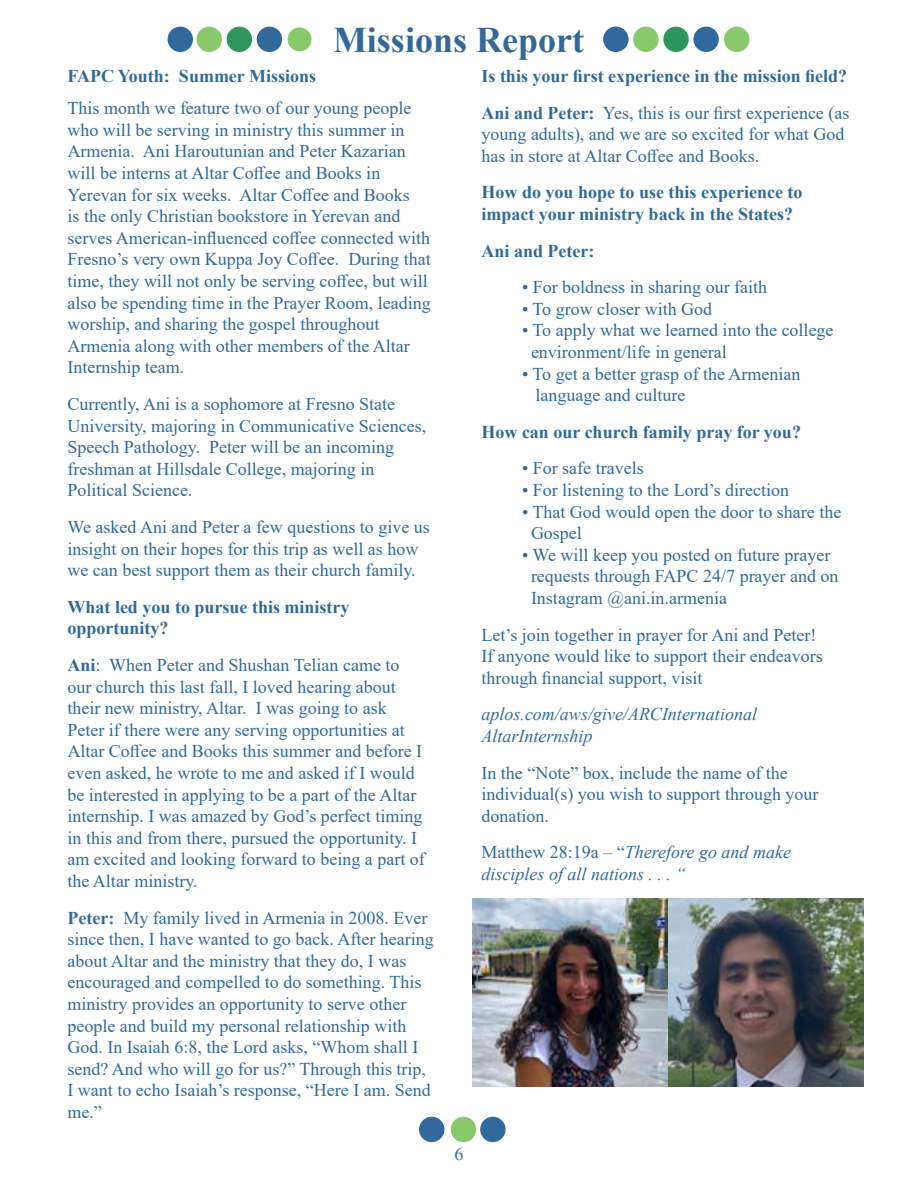
<style>
.page{position:relative;width:918px;height:1188px;background:#fff}
.page>*{position:absolute;margin:0;border:0;box-sizing:border-box;transform-origin:0 0}
.t1{font:700 36px "Times New Roman";color:#33689a}
.t2{font:18px/21.6px "Times New Roman";color:#30699d}
.t3{font:700 18px/21.6px "Times New Roman";color:#30699d}
.t4{font:italic 18px/21.6px "Times New Roman";color:#30699d}
.t5{font:18px "Times New Roman";color:#33699d}
.s1{font-weight:700}
.s2{font-weight:400}
.s3{font-style:normal}
</style>
<div class="page">
<div style="left:168px;top:27px;width:24px;height:24px;background:#31699c;border-radius:50%"></div>
<div style="left:168px;top:27px;width:25px;height:25px;border:2px solid #31699c;border-radius:50%"></div>
<div style="left:725px;top:27px;width:24px;height:24px;background:#8ac86c;border-radius:50%"></div>
<div style="left:724px;top:27px;width:25px;height:25px;border:2px solid #8ac86c;border-radius:50%"></div>
<div style="left:197px;top:27px;width:24px;height:24px;background:#8ac86c;border-radius:50%"></div>
<div style="left:197px;top:27px;width:25px;height:25px;border:2px solid #8ac86c;border-radius:50%"></div>
<div style="left:227px;top:27px;width:24px;height:24px;background:#2d975c;border-radius:50%"></div>
<div style="left:227px;top:27px;width:25px;height:25px;border:2px solid #2d975c;border-radius:50%"></div>
<div style="left:258px;top:27px;width:23px;height:24px;background:#31699d;border-radius:50%"></div>
<div style="left:257px;top:27px;width:25px;height:25px;border:2px solid #31699d;border-radius:50%"></div>
<div style="left:288px;top:27px;width:24px;height:24px;background:#8ac86c;border-radius:50%"></div>
<div style="left:604px;top:27px;width:24px;height:24px;background:#31699d;border-radius:50%"></div>
<div style="left:603px;top:27px;width:26px;height:25px;border:2px solid #31699d;border-radius:50%"></div>
<div style="left:634px;top:27px;width:24px;height:24px;background:#8ac86c;border-radius:50%"></div>
<div style="left:633px;top:27px;width:26px;height:25px;border:2px solid #8ac86c;border-radius:50%"></div>
<div style="left:664px;top:27px;width:24px;height:24px;background:#2b975c;border-radius:50%"></div>
<div style="left:663px;top:27px;width:26px;height:25px;border:2px solid #2b975c;border-radius:50%"></div>
<div style="left:694px;top:27px;width:24px;height:24px;background:#31699d;border-radius:50%"></div>
<div style="left:693px;top:27px;width:26px;height:25px;border:2px solid #31699d;border-radius:50%"></div>
<div style="left:420px;top:1117px;width:24px;height:24px;background:#33699c;border-radius:50%"></div>
<div style="left:419px;top:1117px;width:25px;height:25px;border:2px solid #33699c;border-radius:50%"></div>
<div style="left:481px;top:1117px;width:24px;height:24px;background:#33699d;border-radius:50%"></div>
<div style="left:480px;top:1117px;width:26px;height:25px;border:2px solid #33699d;border-radius:50%"></div>
<div style="left:452px;top:1117px;width:23px;height:24px;background:#8ac86c;border-radius:50%"></div>
<div style="left:451px;top:1117px;width:25px;height:25px;border:2px solid #8ac86c;border-radius:50%"></div>
<img style="left:472px;top:899px;width:392px;height:187px">
<h1 class="t1" style="left:333px;top:14px;width:252px">Missions Report</h1>
<p class="t3" style="left:68px;top:65px;width:250px">FAPC Youth: Summer Missions</p>
<p class="t2" style="left:68px;top:97px;width:365px">This month we feature two of our young people who will be serving in ministry this summer in Armenia. Ani Haroutunian and Peter Kazarian will be interns at Altar Coffee and Books in Yerevan for six weeks. Altar Coffee and Books<br>is the only Christian bookstore in Yerevan and serves American-influenced coffee connected with Fresno’s very own Kuppa Joy Coffee. During that time, they will not only be serving coffee, but will also be spending time in the Prayer Room, leading worship, and sharing the gospel throughout Armenia along with other members of the Altar Internship team.</p>
<p class="t2" style="left:68px;top:393px;width:360px">Currently, Ani is a sophomore at Fresno State University, majoring in Communicative Sciences, Speech Pathology. Peter will be an incoming freshman at Hillsdale College, majoring in Political Science.</p>
<p class="t2" style="left:68px;top:516px;width:364px">We asked Ani and Peter a few questions to give us insight on their hopes for this trip as well as how we can best support them as their church family.</p>
<p class="t3" style="left:68px;top:595px;width:284px">What led you to pursue this ministry opportunity?</p>
<p class="t2" style="left:68px;top:654px;width:359px"><span class="s1">Ani</span>: When Peter and Shushan Telian came to our church this last fall, I loved hearing about their new ministry, Altar. I was going to ask Peter if there were any serving opportunities at Altar Coffee and Books this summer and before I even asked, he wrote to me and asked if I would be interested in applying to be a part of the Altar internship. I was amazed by God’s perfect timing in this and from there, pursued the opportunity. I am excited and looking forward to being a part of the Altar ministry.</p>
<p class="t2" style="left:68px;top:906px;width:368px"><span class="s1">Peter:</span> My family lived in Armenia in 2008. Ever since then, I have wanted to go back. After hearing about Altar and the ministry that they do, I was encouraged and compelled to do something. This ministry provides an opportunity to serve other people and build my personal relationship with God. In Isaiah 6:8, the Lord asks, “Whom shall I send? And who will go for us?” Through this trip, I want to echo Isaiah’s response, “Here I am. Send me.”</p>
<p class="t3" style="left:482px;top:57px;width:369px;line-height:36.6px">Is this your first experience in the mission field?<br>Ani and Peter: <span class="s2">Yes, this is our first experience (as</span></p>
<p class="t2" style="left:482px;top:123px;width:364px">young adults), and we are so excited for what God has in store at Altar Coffee and Books.</p>
<p class="t3" style="left:482px;top:181px;width:322px">How do you hope to use this experience to impact your ministry back in the States?</p>
<p class="t3" style="left:482px;top:239px;width:114px">Ani and Peter:</p>
<p class="t2" style="left:522px;top:276px;width:247px">• For boldness in sharing our faith</p>
<p class="t2" style="left:522px;top:297px;width:192px">• To grow closer with God</p>
<p class="t2" style="left:531px;top:319px;width:304px;text-indent:-9px">• To apply what we learned into the college environment/life in general</p>
<p class="t2" style="left:536px;top:362px;width:267px;text-indent:-14px">• To get a better grasp of the Armenian language and culture</p>
<p class="t3" style="left:482px;top:420px;width:321px">How can our church family pray for you?</p>
<p class="t2" style="left:522px;top:457px;width:123px">• For safe travels</p>
<p class="t2" style="left:522px;top:479px;width:269px">• For listening to the Lord’s direction</p>
<p class="t2" style="left:531px;top:500px;width:312px;text-indent:-9px">• That God would open the door to share the<br>Gospel</p>
<p class="t2" style="left:531px;top:543px;width:309px;text-indent:-9px">• We will keep you posted on future prayer requests through FAPC 24/7 prayer and on<br>Instagram @ani.in.armenia</p>
<p class="t2" style="left:482px;top:623px;width:343px">Let’s join together in prayer for Ani and Peter!<br>If anyone would like to support their endeavors through financial support, visit</p>
<p class="t4" style="left:482px;top:703px;width:277px">aplos.com/aws/give/ARCInternational<br>AltarInternship</p>
<p class="t2" style="left:482px;top:761px;width:338px">In the “Note” box, include the name of the individual(s) you wish to support through your donation.</p>
<p class="t4" style="left:482px;top:841px;width:311px"><span class="s3">Matthew 28:19a – “</span>Therefore go and make disciples of all nations . . . “</p>
<p class="t5" style="left:454px;top:1141px;width:10px">6</p>
</div>
